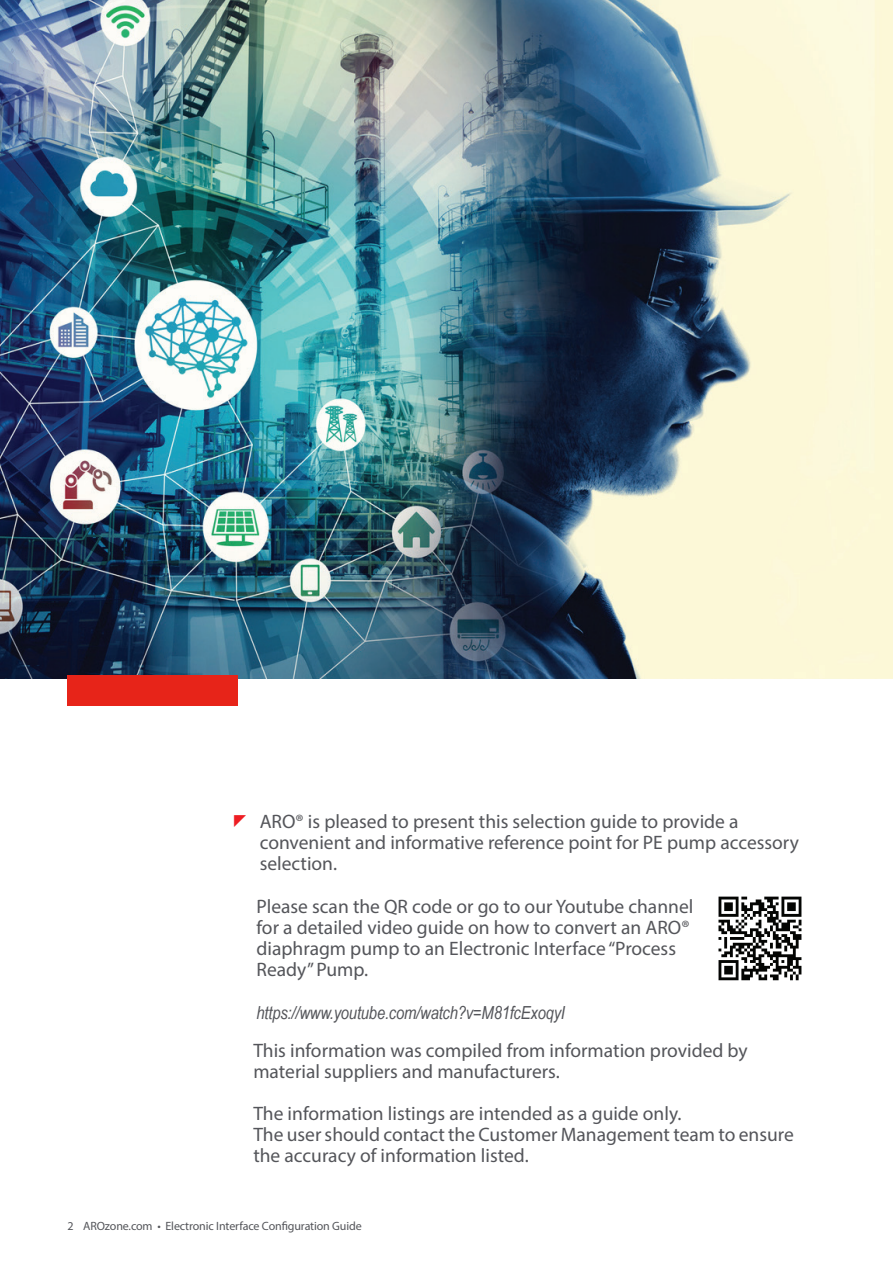
<style>
.page{position:relative;width:893px;height:1263px;background:#fff}
.page>*{position:absolute;margin:0;border:0;box-sizing:border-box;transform-origin:0 0}
.t1{font:19.5px/21px "Myriad Pro";color:#54555a}
.t2{font:italic 18px "Arial Narrow";letter-spacing:-.01em;color:#54555a}
.t3{font:12px "Myriad Pro";letter-spacing:-.01em;color:#54555a}
</style>
<div class="page">
<img style="left:0;top:0;width:893px;height:679px">
<div style="left:68px;top:675px;width:170px;height:31px;background:#e72419"></div>
<img style="left:718px;top:896px;width:84px;height:85px">
<p class="t1" style="left:260px;top:811px;width:541px">ARO® is pleased to present this selection guide to provide a convenient and informative reference point for PE pump accessory selection.</p>
<p class="t1" style="left:256px;top:896px;width:438px">Please scan the QR code or go to our Youtube channel for a detailed video guide on how to convert an ARO® diaphragm pump to an Electronic Interface “Process Ready” Pump.</p>
<p class="t2" style="left:256px;top:1000px;width:310px">https://www.youtube.com/watch?v=M81fcExoqyI</p>
<p class="t1" style="left:253px;top:1040px;width:496px">This information was compiled from information provided by material suppliers and manufacturers.</p>
<p class="t1" style="left:253px;top:1103px;width:542px">The information listings are intended as a guide only.<br>The user should contact the Customer Management team to ensure the accuracy of information listed.</p>
<p class="t3" style="left:68px;top:1218px;width:296px">2 AROzone.com • Electronic Interface Configuration Guide</p>
</div>
